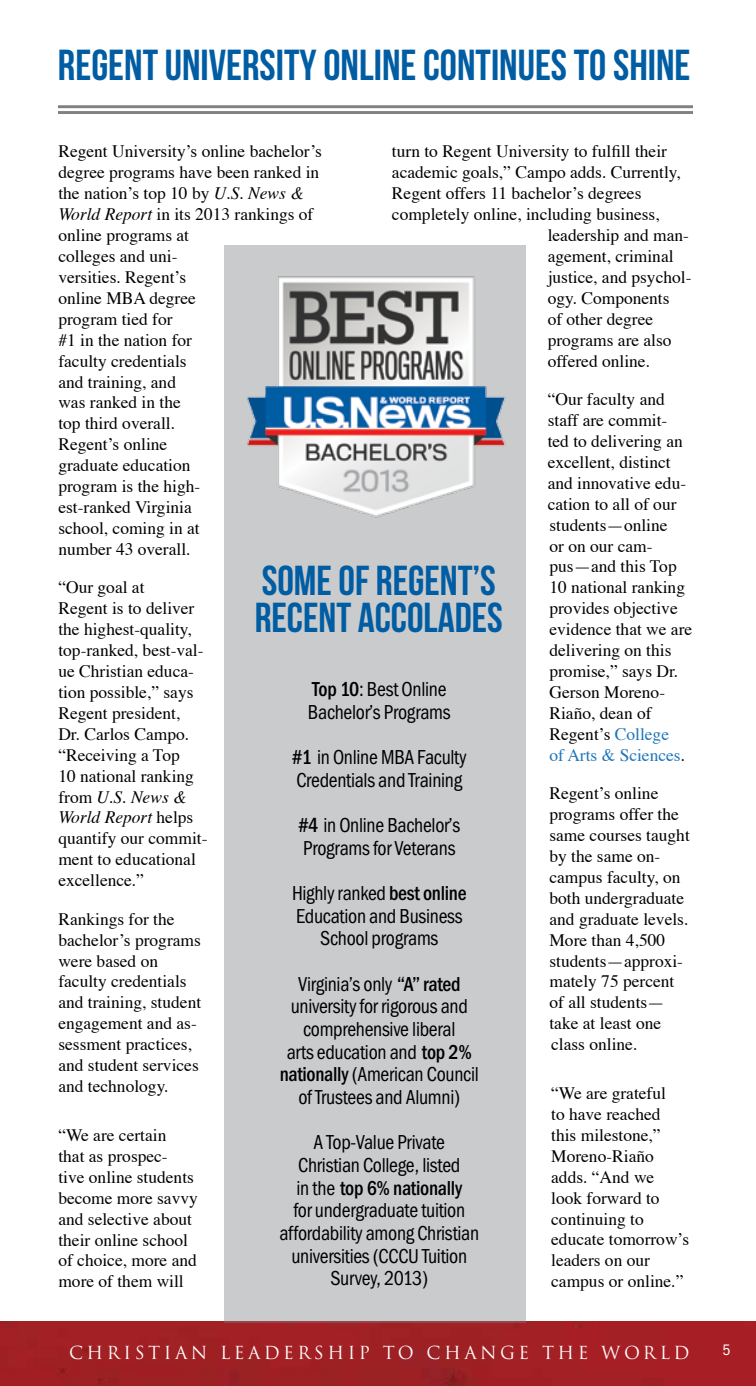
<style>
.page{position:relative;width:756px;height:1386px;background:#fff}
.page>*{position:absolute;margin:0;border:0;box-sizing:border-box;transform-origin:0 0}
.t1{font:43.4px "Bebas Neue";color:#005da3}
.t2{font:41.82px/36.6px "Bebas Neue";color:#005da3}
.t3{font:21px/22.8px "Franklin Gothic Cond";letter-spacing:-.015em;color:#000;scale:.95 1}
.t4{font:700 21px "Franklin Gothic Cond";letter-spacing:-.015em;color:#000;scale:.95 1}
.t5{font:17.5px/21px "Times";color:#000}
.t6{font:17.5px "Trajan Pro";letter-spacing:.2em;color:#fff}
.t7{font:15.75px "Franklin Gothic Cond";color:#fff}
.s1{color:#1d76bc}
.s2{font-style:italic}
.s3{font-weight:700}
.s4{font-weight:400}
</style>
<div class="page">
<div style="left:0;top:1321px;width:756px;height:65px;background:#a12025"></div>
<div style="left:225px;top:246px;width:301px;height:1077px;background:#cacbcc"></div>
<img style="left:247px;top:276px;width:259px;height:242px">
<hr style="left:58px;top:105px;width:635px;height:3px;background:#7f8082">
<hr style="left:58px;top:111px;width:635px;height:3px;background:#7f8082">
<h1 class="t1" style="left:58px;top:41px;width:634px">REGENT UNIVERSITY ONLINE CONTINUES TO SHINE</h1>
<p class="t5" style="left:392px;top:142px;width:277px">turn to Regent University to fulfill their</p>
<p class="t5" style="left:392px;top:163px;width:290px">academic goals,” Campo adds. Currently,</p>
<p class="t5" style="left:392px;top:184px;width:251px">Regent offers 11 bachelor’s degrees</p>
<p class="t5" style="left:392px;top:205px;width:269px">completely online, including business,</p>
<p class="t5" style="left:548px;top:226px;width:143px">leadership and man-</p>
<p class="t5" style="left:548px;top:247px;width:127px">agement, criminal</p>
<p class="t5" style="left:548px;top:268px;width:145px">justice, and psychol-</p>
<p class="t5" style="left:548px;top:289px;width:123px">ogy. Components</p>
<p class="t5" style="left:548px;top:309px;width:107px">of other degree</p>
<p class="t5" style="left:548px;top:330px;width:125px">programs are also</p>
<p class="t5" style="left:548px;top:351px;width:104px">offered online.</p>
<p class="t5" style="left:548px;top:390px;width:146px">“Our faculty and staff are commit&shy;ted to delivering an excellent, distinct and innovative edu&shy;cation to all of our students—online<br>or on our cam&shy;pus—and this Top<br>10 national ranking provides objective evidence that we are delivering on this promise,” says Dr.<br>Gerson Moreno-<br>Riaño, dean of<br>Regent’s <span class="s1">College<br>of Arts &amp; Sciences</span>.</p>
<p class="t5" style="left:549px;top:784px;width:142px">Regent’s online programs offer the same courses taught by the same on&shy;campus faculty, on both undergraduate and graduate levels.<br>More than 4,500 students—approxi&shy;mately 75 percent of all students— take at least one class online.</p>
<p class="t5" style="left:551px;top:1084px;width:139px">“We are grateful<br>to have reached this milestone,”<br>Moreno-Riaño adds. “And we look forward to continuing to educate tomorrow’s leaders on our campus or online.”</p>
<p class="t5" style="left:58px;top:142px;width:265px">Regent University’s online bachelor’s degree programs have been ranked in the nation’s top 10 by <span class="s2">U.S. News &amp;<br>World Report</span> in its 2013 rankings of online programs at<br>colleges and uni-<br>versities. Regent’s<br>online MBA degree<br>program tied for<br>#1 in the nation for<br>faculty credentials<br>and training, and<br>was ranked in the<br>top third overall.<br>Regent’s online<br>graduate education<br>program is the high-<br>est-ranked Virginia<br>school, coming in at<br>number 43 overall.</p>
<p class="t5" style="left:58px;top:578px;width:151px">“Our goal at<br>Regent is to deliver the highest-quality, top-ranked, best-val&shy;ue Christian educa&shy;tion possible,” says<br>Regent president,<br>Dr. Carlos Campo. “Receiving a Top<br>10 national ranking from <span class="s2">U.S. News &amp;<br>World Report</span> helps quantify our commit&shy;ment to educational excellence.”</p>
<p class="t5" style="left:58px;top:909px;width:144px">Rankings for the bachelor’s programs were based on faculty credentials and training, student engagement and as&shy;sessment practices, and student services and technology.</p>
<p class="t5" style="left:58px;top:1126px;width:141px">“We are certain<br>that as prospec&shy;tive online students become more savvy and selective about their online school of choice, more and more of them will</p>
<h2 class="t2" style="left:255px;top:562px;width:250px">SOME OF REGENT’S<br>RECENT ACCOLADES</h2>
<p class="t3" style="left:308px;top:678px;width:152px"><span class="s3">Top 10</span>: Best Online<br>Bachelor’s Programs</p>
<p class="t3" style="left:292px;top:746px;width:185px"><span class="s3">#1</span> in Online MBA Faculty<br>Credentials and Training</p>
<p class="t3" style="left:298px;top:814px;width:172px"><span class="s3">#4</span> in Online Bachelor’s<br>Programs for Veterans</p>
<p class="t3" style="left:292px;top:882px;width:185px;text-align:center">Highly ranked <span class="s3">best online<br></span>Education and Business<br>School programs</p>
<p class="t3" style="left:280px;top:973px;width:211px;text-align:center">Virginia’s only <span class="s3">“A” rated </span>university for rigorous and comprehensive liberal<br>arts education and <span class="s3">top 2% nationally</span> (American Council of Trustees and Alumni)</p>
<p class="t3" style="left:314px;top:1131px;width:140px">A Top-Value Private</p>
<p class="t3" style="left:298px;top:1154px;width:172px">Christian College, listed</p>
<p class="t4" style="left:296px;top:1176px;width:176px"><span class="s4">in the</span> top 6% nationally</p>
<p class="t3" style="left:293px;top:1199px;width:182px">for undergraduate tuition</p>
<p class="t3" style="left:279px;top:1222px;width:212px">affordability among Christian</p>
<p class="t3" style="left:291px;top:1245px;width:103px">universities (CCCU</p>
<p class="t3" style="left:330px;top:1245px;width:146px;text-indent:92px">Tuition<br>Survey, 2013)</p>
<p class="t6" style="left:69px;top:1342px;width:622px">CHRISTIAN LEADERSHIP TO CHANGE THE WORLD</p>
<p class="t7" style="left:723px;top:1341px;width:10px">5</p>
</div>
